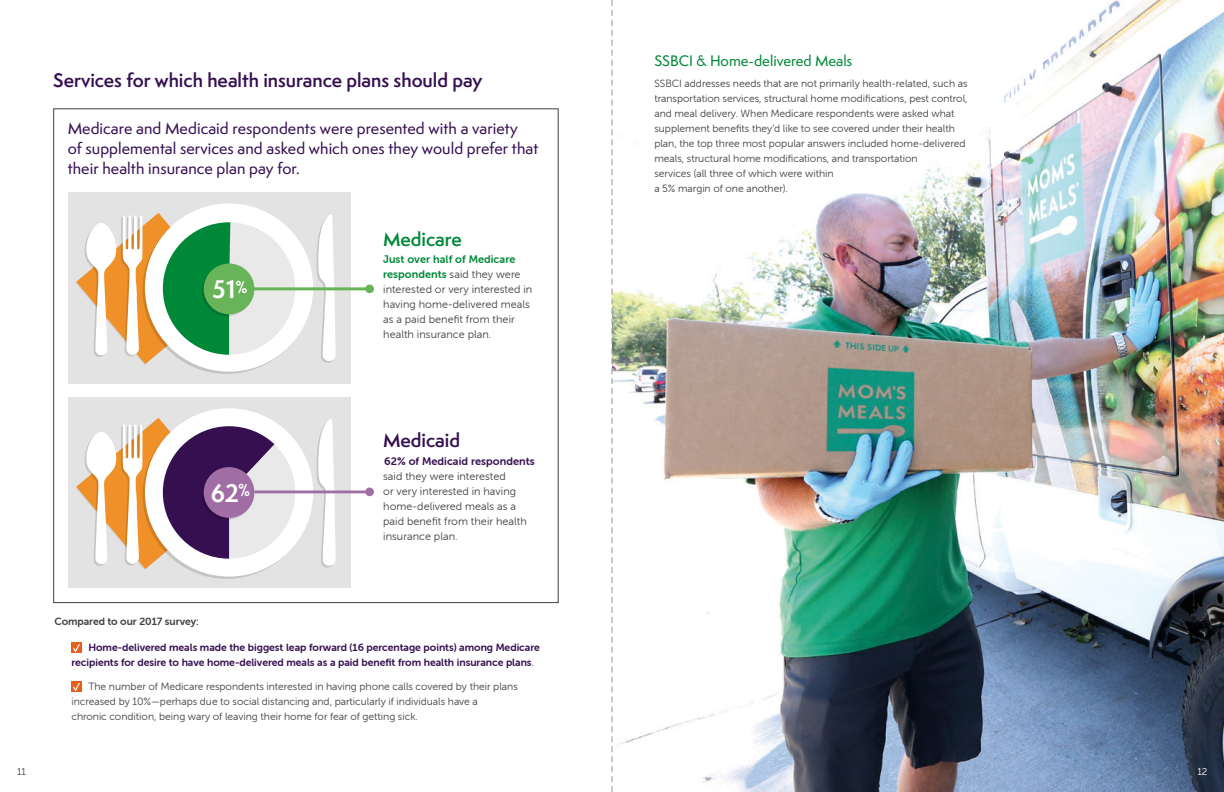
<style>
.page{position:relative;width:1224px;height:792px;background:#fff}
.page>*{position:absolute;margin:0;border:0;box-sizing:border-box;transform-origin:0 0}
.t1{font:700 23.8px "Semplicita Pro";color:#fff;scale:.95 1}
.t2{font:600 18px "Semplicita Pro";color:#360f51}
.t3{font:600 18px "Semplicita Pro";color:#008839}
.t4{font:500 15px/20px "Semplicita Pro";letter-spacing:.005em;color:#360f51}
.t5{font:500 14px "Semplicita Pro";color:#008839}
.t6{font:11px/15px "Museo Sans Rounded 300";letter-spacing:.005em;color:#414142}
.t7{font:10.5px/15px "Museo Sans Rounded 300";color:#414142}
.t8{font:10.5px/15px "Museo Sans Rounded 700";color:#360f51}
.t9{font:10.5px "Museo Sans Rounded 700";letter-spacing:-.005em;color:#414142}
.t10{font:10px "Museo Sans Rounded 300";color:#414142}
.t11{font:10px "Museo Sans Rounded 300";color:#fff}
.s1{font-family:"Museo Sans Rounded 700";color:#008839}
.s2{font-family:"Museo Sans Rounded 700";color:#360f51}
.s3{font-family:"Museo Sans Rounded 300";color:#414142}
</style>
<div class="page">
<img style="left:613px;top:0;width:611px;height:792px">
<div style="left:68px;top:192px;width:283px;height:192px;background:#e3e3e4"></div>
<div style="left:68px;top:397px;width:283px;height:191px;background:#e3e3e4"></div>
<div style="left:71px;top:643px;width:11px;height:10px;background:#e65f1d"></div>
<svg style="left:73px;top:644px;width:7px;height:8px"></svg>
<div style="left:71px;top:682px;width:11px;height:10px;background:#e65f1d"></div>
<svg style="left:73px;top:683px;width:7px;height:8px"></svg>
<div style="left:145px;top:408px;width:168px;height:169px;background:#fff;border-radius:50%"></div>
<svg style="left:316px;top:419px;width:20px;height:148px"></svg>
<svg style="left:316px;top:214px;width:20px;height:149px"></svg>
<div style="left:145px;top:203px;width:168px;height:169px;background:#fff;border-radius:50%"></div>
<svg style="left:612px;top:0;width:1px;height:792px"></svg>
<div style="left:163px;top:222px;width:132px;height:133px;background:#e9e9e9;border-radius:50%"></div>
<div style="left:163px;top:426px;width:132px;height:133px;background:#e9e9e9;border-radius:50%"></div>
<svg style="left:76px;top:213px;width:154px;height:152px"></svg>
<svg style="left:202px;top:265px;width:51px;height:51px"></svg>
<div style="left:204px;top:264px;width:50px;height:50px;background:#68b458;border-radius:50%"></div>
<hr style="left:254px;top:491px;width:112px;height:2px;background:#a06ea4">
<hr style="left:252px;top:287px;width:118px;height:3px;background:#68b458">
<div style="left:366px;top:488px;width:7px;height:8px;background:#a06ea4;border-radius:50%"></div>
<div style="left:365px;top:488px;width:9px;height:8px;border:1px solid #a06ea4;border-radius:50%"></div>
<div style="left:366px;top:285px;width:7px;height:8px;background:#68b458;border-radius:50%"></div>
<div style="left:365px;top:285px;width:9px;height:8px;border:1px solid #68b458;border-radius:50%"></div>
<svg style="left:76px;top:418px;width:198px;height:152px"></svg>
<p class="t2" style="left:53px;top:67px;width:431px">Services for which health insurance plans should pay</p>
<p class="t4" style="left:68px;top:118px;width:472px">Medicare and Medicaid respondents were presented with a variety<br>of supplemental services and asked which ones they would prefer that their health insurance plan pay for.</p>
<p class="t1" style="left:213px;top:272px;width:38px">51<sup>%</sup></p>
<p class="t3" style="left:383px;top:226px;width:80px">Medicare</p>
<p class="t6" style="left:383px;top:252px;width:151px"><span class="s1">Just over half of Medicare respondents</span> said they were interested or very interested in having home-delivered meals as a paid benefit from their health insurance plan.</p>
<p class="t1" style="left:211px;top:475px;width:43px">62<sup>%</sup></p>
<p class="t2" style="left:383px;top:427px;width:79px">Medicaid</p>
<p class="t6" style="left:383px;top:454px;width:153px"><span class="s2">62% of Medicaid respondents </span>said they were interested<br>or very interested in having home-delivered meals as a paid benefit from their health insurance plan.</p>
<p class="t10" style="left:17px;top:766px;width:10px">11</p>
<p class="t9" style="left:54px;top:616px;width:146px">Compared to our 2017 survey:</p>
<p class="t8" style="left:71px;top:640px;width:470px;text-indent:17px">Home-delivered meals made the biggest leap forward (16 percentage points) among Medicare recipients for desire to have home-delivered meals as a paid benefit from health insurance plans<span class="s3">.</span></p>
<p class="t7" style="left:71px;top:679px;width:448px;text-indent:17px">The number of Medicare respondents interested in having phone calls covered by their plans increased by 10%—perhaps due to social distancing and, particularly if individuals have a<br>chronic condition, being wary of leaving their home for fear of getting sick.</p>
<p class="t5" style="left:654px;top:51px;width:200px">SSBCI &amp; Home-delivered Meals</p>
<p class="t7" style="left:654px;top:76px;width:315px">SSBCI addresses needs that are not primarily health-related, such as transportation services, structural home modifications, pest control, and meal delivery. When Medicare respondents were asked what supplement benefits they’d like to see covered under their health plan, the top three most popular answers included home-delivered meals, structural home modifications, and transportation<br>services (all three of which were within<br>a 5% margin of one another).</p>
<p class="t11" style="left:1197px;top:766px;width:11px">12</p>
</div>
